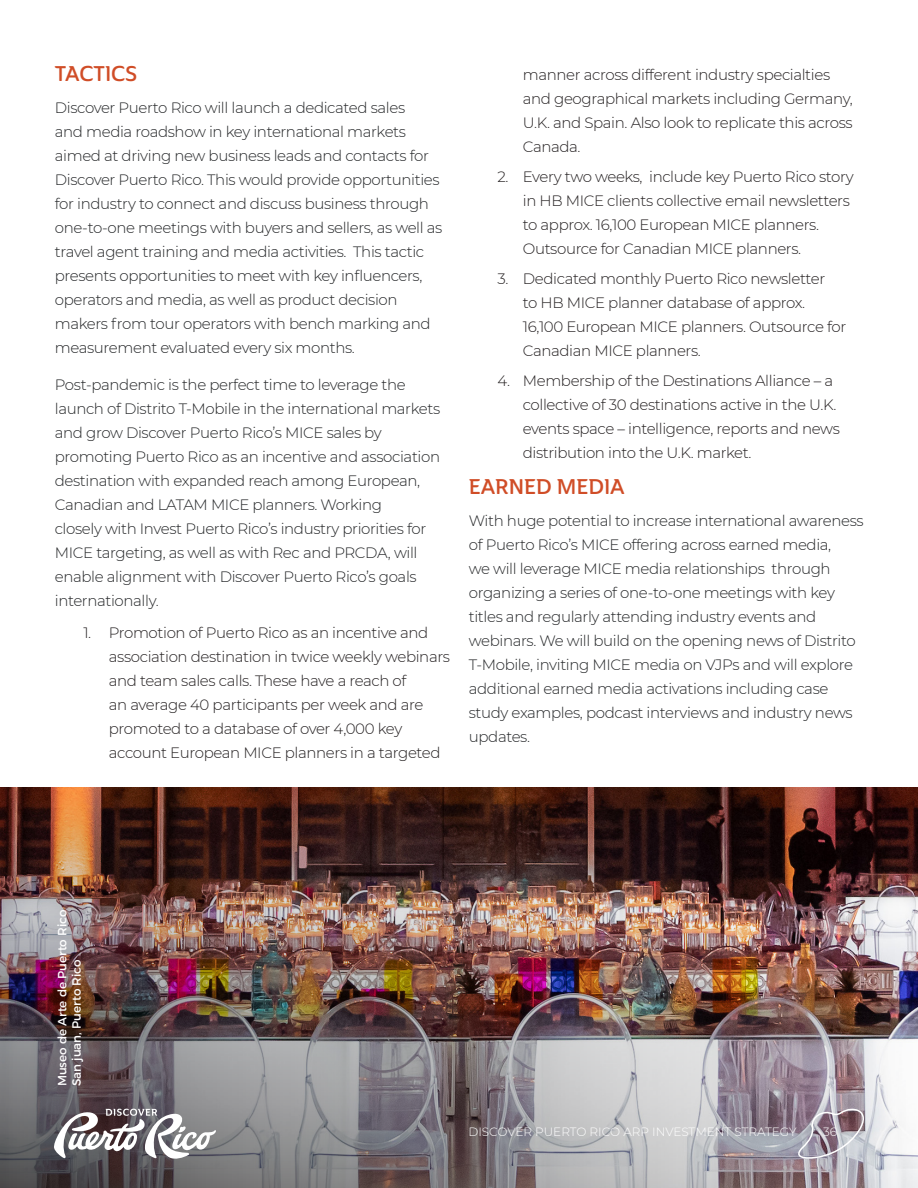
<style>
.page{position:relative;width:918px;height:1188px;background:#fff}
.page>*{position:absolute;margin:0;border:0;box-sizing:border-box;transform-origin:0 0}
.Body_Copy{font:21px "Ainslie Nor Dem";color:#d04d27}
.Body_Copy-2{font:300 15px/24px "Montserrat";letter-spacing:-.025em;color:#232527}
.t1{font:300 15px/24px "Montserrat";letter-spacing:-.025em;color:#231f20}
.Image_Location{font:12px "Montserrat";color:#fff}
.t2{font:300 12px "Montserrat";color:#fff}
</style>
<div class="page">
<img style="left:0;top:787px;width:918px;height:401px">
<svg style="left:794px;top:1105px;width:80px;height:55px;background:#aaa1ac"></svg>
<svg style="left:53px;top:1109px;width:163px;height:51px"></svg>
<p class="Body_Copy" style="left:55px;top:60px;width:84px">TACTICS</p>
<p class="Body_Copy-2" style="left:55px;top:95px;width:389px">Discover Puerto Rico will launch a dedicated sales<br>and media roadshow in key international markets aimed at driving new business leads and contacts for Discover Puerto Rico. This would provide opportunities for industry to connect and discuss business through one-to-one meetings with buyers and sellers, as well as travel agent training and media activities. This tactic presents opportunities to meet with key influencers, operators and media, as well as product decision makers from tour operators with bench marking and measurement evaluated every six months.</p>
<p class="Body_Copy-2" style="left:55px;top:372px;width:387px">Post-pandemic is the perfect time to leverage the launch of Distrito T-Mobile in the international markets and grow Discover Puerto Rico’s MICE sales by promoting Puerto Rico as an incentive and association destination with expanded reach among European, Canadian and LATAM MICE planners. Working<br>closely with Invest Puerto Rico’s industry priorities for MICE targeting, as well as with Rec and PRCDA, will enable alignment with Discover Puerto Rico’s goals internationally.</p>
<p class="t1" style="left:109px;top:620px;width:343px;text-indent:-25px">1. Promotion of Puerto Rico as an incentive and association destination in twice weekly webinars and team sales calls. These have a reach of<br>an average 40 participants per week and are promoted to a database of over 4,000 key account European MICE planners in a targeted</p>
<p class="t1" style="left:523px;top:63px;width:332px">manner across different industry specialties and geographical markets including Germany, U.K. and Spain. Also look to replicate this across Canada.</p>
<p class="t1" style="left:523px;top:165px;width:333px;text-indent:-26px">2. Every two weeks, include key Puerto Rico story in HB MICE clients collective email newsletters to approx. 16,100 European MICE planners.<br>Outsource for Canadian MICE planners.</p>
<p class="t1" style="left:523px;top:267px;width:325px;text-indent:-26px">3. Dedicated monthly Puerto Rico newsletter<br>to HB MICE planner database of approx.<br>16,100 European MICE planners. Outsource for Canadian MICE planners.</p>
<p class="t1" style="left:523px;top:369px;width:319px;text-indent:-26px">4. Membership of the Destinations Alliance – a collective of 30 destinations active in the U.K. events space – intelligence, reports and news distribution into the U.K. market.</p>
<p class="Body_Copy" style="left:469px;top:473px;width:158px">EARNED MEDIA</p>
<p class="Body_Copy-2" style="left:469px;top:508px;width:396px">With huge potential to increase international awareness of Puerto Rico’s MICE offering across earned media,<br>we will leverage MICE media relationships through organizing a series of one-to-one meetings with key titles and regularly attending industry events and webinars. We will build on the opening news of Distrito T-Mobile, inviting MICE media on VJPs and will explore additional earned media activations including case study examples, podcast interviews and industry news updates.</p>
<p class="Image_Location" style="left:55px;top:1086px;width:178px;rotate:-90deg">Museo de Arte de Puerto Rico</p>
<p class="Image_Location" style="left:69px;top:1086px;width:128px;rotate:-90deg">San juan, Puerto Rico</p>
<p class="t2" style="left:468px;top:1123px;width:330px">DISCOVER PUERTO RICO ARP INVESTMENT STRATEGY</p>
<p class="t2" style="left:823px;top:1123px;width:15px">36</p>
</div>
